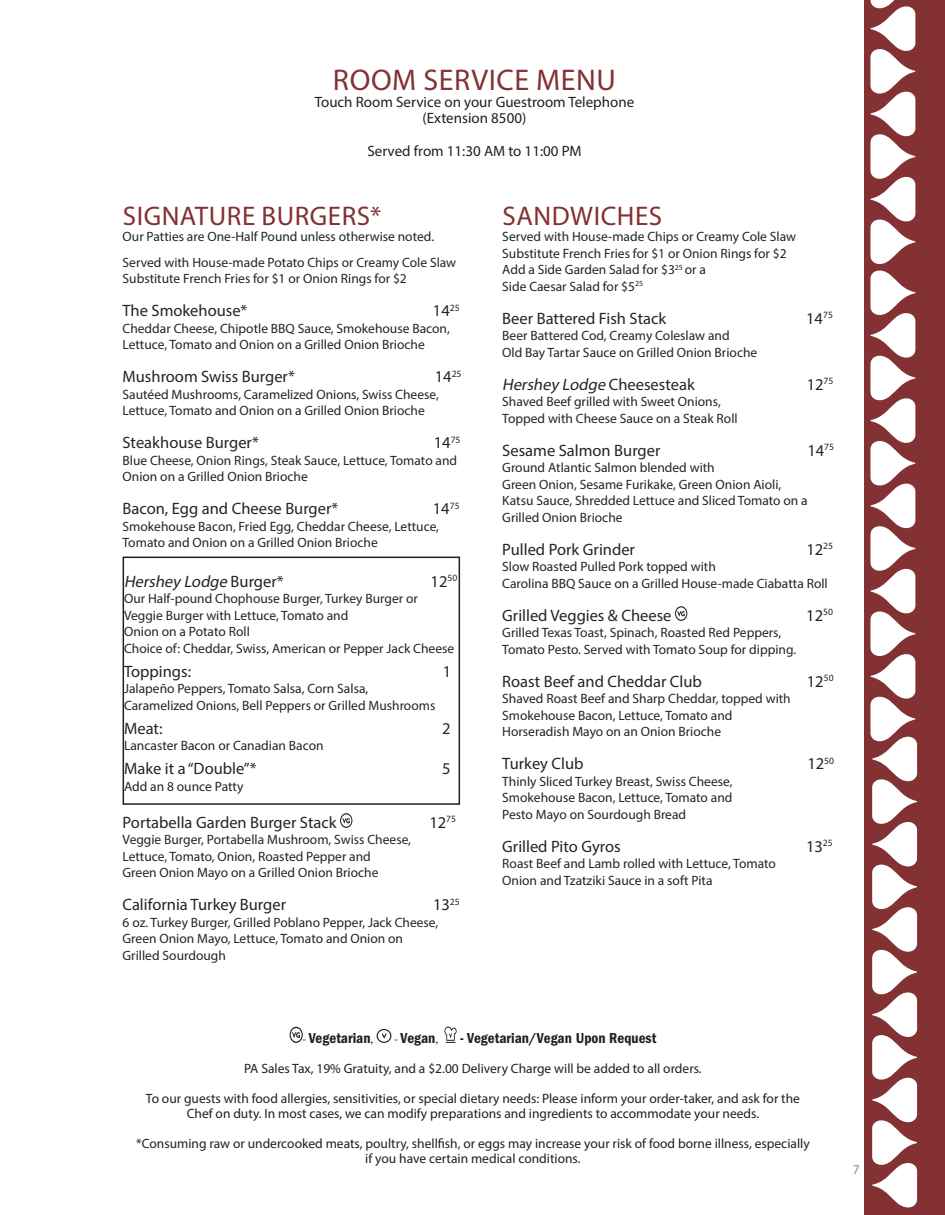
<style>
.page{position:relative;width:945px;height:1215px;background:#fff}
.page>*{position:absolute;margin:0;border:0;box-sizing:border-box;transform-origin:0 0}
.t1{font:30px "Myriad Pro";letter-spacing:.02em;color:#833133}
.t2{font:27px "Myriad Pro";letter-spacing:.02em;color:#833133}
.t3{font:16.5px "Myriad Pro";color:#222620}
.t4{font:italic 16.5px "Myriad Pro";color:#222620}
.t5{font:15px/16.5px "Myriad Pro";color:#231f20;text-align:center}
.t6{font:600 15px "Franklin Got Cd ITC";color:#231f20}
.t7{font:13.5px/16.5px "Myriad Pro";color:#222620}
.t8{font:13.5px/15px "Myriad Pro";color:#231f20;text-align:center}
.t9{font:13.5px "Myriad Pro";color:#8b8c8e}
.s1{font-style:normal}
.s2{font-family:"Franklin Gothic URW Boo";font-weight:400;font-size:12px}
</style>
<div class="page">
<svg style="left:290px;top:1027px;width:13px;height:16px"></svg>
<svg style="left:377px;top:1029px;width:14px;height:14px"></svg>
<svg style="left:444px;top:1027px;width:13px;height:16px"></svg>
<div style="left:864px;top:0;width:81px;height:1215px;background:#833133"></div>
<svg style="left:870px;top:0;width:47px;height:1208px"></svg>
<div style="left:123px;top:557px;width:337px;height:248px;border:2px solid #231f20"></div>
<svg style="left:340px;top:813px;width:12px;height:15px"></svg>
<svg style="left:675px;top:606px;width:12px;height:15px"></svg>
<h1 class="t1" style="left:333px;top:61px;width:285px">ROOM SERVICE MENU</h1>
<p class="t5" style="left:315px;top:93px;width:321px">Touch Room Service on your Guestroom Telephone (Extension 8500)</p>
<p class="t5" style="left:367px;top:142px;width:216px">Served from 11:30 AM to 11:00 PM</p>
<h2 class="t2" style="left:123px;top:199px;width:260px">SIGNATURE BURGERS*</h2>
<p class="t7" style="left:123px;top:224px;width:335px;line-height:25.5px">Our Patties are One-Half Pound unless otherwise noted.<br>Served with House-made Potato Chips or Creamy Cole Slaw</p>
<p class="t7" style="left:123px;top:270px;width:286px">Substitute French Fries for $1 or Onion Rings for $2</p>
<p class="t3" style="left:123px;top:301px;width:126px">The Smokehouse*</p>
<p class="t3" style="left:433px;top:301px;width:28px">14<sup>25</sup></p>
<p class="t7" style="left:123px;top:320px;width:329px">Cheddar Cheese, Chipotle BBQ Sauce, Smokehouse Bacon,<br>Lettuce, Tomato and Onion on a Grilled Onion Brioche</p>
<p class="t3" style="left:123px;top:367px;width:174px">Mushroom Swiss Burger*</p>
<p class="t3" style="left:435px;top:367px;width:28px">14<sup>25</sup></p>
<p class="t7" style="left:123px;top:386px;width:318px">Sautéed Mushrooms, Caramelized Onions, Swiss Cheese,<br>Lettuce, Tomato and Onion on a Grilled Onion Brioche</p>
<p class="t3" style="left:123px;top:433px;width:138px">Steakhouse Burger*</p>
<p class="t3" style="left:434px;top:433px;width:28px">14<sup>75</sup></p>
<p class="t7" style="left:123px;top:452px;width:336px">Blue Cheese, Onion Rings, Steak Sauce, Lettuce, Tomato and<br>Onion on a Grilled Onion Brioche</p>
<p class="t3" style="left:123px;top:499px;width:217px">Bacon, Egg and Cheese Burger*</p>
<p class="t3" style="left:433px;top:499px;width:28px">14<sup>75</sup></p>
<p class="t7" style="left:123px;top:518px;width:318px">Smokehouse Bacon, Fried Egg, Cheddar Cheese, Lettuce,<br>Tomato and Onion on a Grilled Onion Brioche</p>
<p class="t4" style="left:124px;top:571px;width:161px">Hershey Lodge <span class="s1">B u rg e r*</span></p>
<p class="t3" style="left:431px;top:571px;width:28px">12<sup>50</sup></p>
<p class="t7" style="left:124px;top:590px;width:332px">Our Half-pound Chophouse Burger, Turkey Burger or Veggie Burger with Lettuce, Tomato and<br>Onion on a Potato Roll<br>Choice of: Cheddar, Swiss, American or Pepper Jack Cheese</p>
<p class="t3" style="left:124px;top:661px;width:69px">Toppings:</p>
<p class="t3" style="left:443px;top:661px;width:10px">1</p>
<p class="t7" style="left:124px;top:680px;width:313px">Jalapeño Peppers, Tomato Salsa, Corn Salsa,<br>Caramelized Onions, Bell Peppers or Grilled Mushrooms</p>
<p class="t3" style="left:124px;top:718px;width:40px">Meat:</p>
<p class="t3" style="left:442px;top:718px;width:10px">2</p>
<p class="t7" style="left:124px;top:737px;width:201px">Lancaster Bacon or Canadian Bacon</p>
<p class="t3" style="left:124px;top:759px;width:134px">Make it a “Double”*</p>
<p class="t3" style="left:442px;top:759px;width:10px">5</p>
<p class="t7" style="left:124px;top:778px;width:121px">Add an 8 ounce Patty</p>
<p class="t3" style="left:123px;top:812px;width:216px">Portabella Garden Burger Stack</p>
<p class="t3" style="left:429px;top:812px;width:28px">12<sup>75</sup></p>
<p class="t7" style="left:123px;top:831px;width:290px">Veggie Burger, Portabella Mushroom, Swiss Cheese,<br>Lettuce, Tomato, Onion, Roasted Pepper and<br>Green Onion Mayo on a Grilled Onion Brioche</p>
<p class="t3" style="left:123px;top:895px;width:165px">California Turkey Burger</p>
<p class="t3" style="left:433px;top:895px;width:28px">13<sup>25</sup></p>
<p class="t7" style="left:123px;top:914px;width:317px">6 oz. Turkey Burger, Grilled Poblano Pepper, Jack Cheese,<br>Green Onion Mayo, Lettuce, Tomato and Onion on<br>Grilled Sourdough</p>
<h2 class="t2" style="left:503px;top:199px;width:161px">SANDWICHES</h2>
<p class="t7" style="left:502px;top:228px;width:295px">Served with House-made Chips or Creamy Cole Slaw Substitute French Fries for $1 or Onion Rings for $2<br>Add a Side Garden Salad for $3<sup>25</sup> or a<br>Side Caesar Salad for $5<sup>25</sup></p>
<p class="t3" style="left:502px;top:308px;width:165px">Beer Battered Fish Stack</p>
<p class="t3" style="left:806px;top:308px;width:28px">14<sup>75</sup></p>
<p class="t7" style="left:502px;top:327px;width:257px">Beer Battered Cod, Creamy Coleslaw and<br>Old Bay Tartar Sauce on Grilled Onion Brioche</p>
<p class="t4" style="left:502px;top:374px;width:194px">Hershey Lodge <span class="s1">Cheesesteak</span></p>
<p class="t3" style="left:807px;top:374px;width:28px">12<sup>75</sup></p>
<p class="t7" style="left:502px;top:393px;width:237px">Shaved Beef grilled with Sweet Onions,<br>Topped with Cheese Sauce on a Steak Roll</p>
<p class="t3" style="left:502px;top:440px;width:160px">Sesame Salmon Burger</p>
<p class="t3" style="left:807px;top:440px;width:28px">14<sup>75</sup></p>
<p class="t7" style="left:502px;top:459px;width:307px">Ground Atlantic Salmon blended with<br>Green Onion, Sesame Furikake, Green Onion Aioli, Katsu Sauce, Shredded Lettuce and Sliced Tomato on a Grilled Onion Brioche</p>
<p class="t3" style="left:502px;top:539px;width:134px">Pulled Pork Grinder</p>
<p class="t3" style="left:806px;top:539px;width:28px">12<sup>25</sup></p>
<p class="t7" style="left:502px;top:558px;width:327px">Slow Roasted Pulled Pork topped with<br>Carolina BBQ Sauce on a Grilled House-made Ciabatta Roll</p>
<p class="t3" style="left:502px;top:605px;width:171px">Grilled Veggies &amp; Cheese</p>
<p class="t3" style="left:806px;top:605px;width:28px">12<sup>50</sup></p>
<p class="t7" style="left:502px;top:624px;width:295px">Grilled Texas Toast, Spinach, Roasted Red Peppers,<br>Tomato Pesto. Served with Tomato Soup for dipping.</p>
<p class="t3" style="left:502px;top:671px;width:201px">Roast Beef and Cheddar Club</p>
<p class="t3" style="left:807px;top:671px;width:28px">12<sup>50</sup></p>
<p class="t7" style="left:502px;top:690px;width:290px">Shaved Roast Beef and Sharp Cheddar, topped with<br>Smokehouse Bacon, Lettuce, Tomato and<br>Horseradish Mayo on an Onion Brioche</p>
<p class="t3" style="left:502px;top:754px;width:83px">Turkey Club</p>
<p class="t3" style="left:807px;top:754px;width:28px">12<sup>50</sup></p>
<p class="t7" style="left:502px;top:773px;width:232px;text-align:justify">Thinly Sliced Turkey Breast, Swiss Cheese, Smokehouse Bacon, Lettuce, Tomato and Pesto Mayo on Sourdough Bread</p>
<p class="t3" style="left:502px;top:836px;width:120px">Grilled Pito Gyros</p>
<p class="t3" style="left:806px;top:836px;width:28px">13<sup>25</sup></p>
<p class="t7" style="left:502px;top:855px;width:275px">Roast Beef and Lamb rolled with Lettuce, Tomato<br>Onion and Tzatziki Sauce in a soft Pita</p>
<p class="t6" style="left:303px;top:1029px;width:72px"><span class="s2">-</span> Vegetarian<span class="s2">,</span></p>
<p class="t6" style="left:394px;top:1029px;width:46px"><span class="s2">-</span> Vegan<span class="s2">,</span></p>
<p class="t6" style="left:460px;top:1029px;width:197px">- Vegetarian/Vegan Upon Request</p>
<p class="t8" style="left:244px;top:1061px;width:459px">PA Sales Tax, 19% Gratuity, and a $2.00 Delivery Charge will be added to all orders.</p>
<p class="t8" style="left:146px;top:1091px;width:656px">To our guests with food allergies, sensitivities, or special dietary needs: Please inform your order-taker, and ask for the<br>Chef on duty. In most cases, we can modify preparations and ingredients to accommodate your needs.</p>
<p class="t8" style="left:136px;top:1136px;width:675px">*Consuming raw or undercooked meats, poultry, shellfish, or eggs may increase your risk of food borne illness, especially if you have certain medical conditions.</p>
<p class="t9" style="left:853px;top:1161px;width:8px">7</p>
</div>
